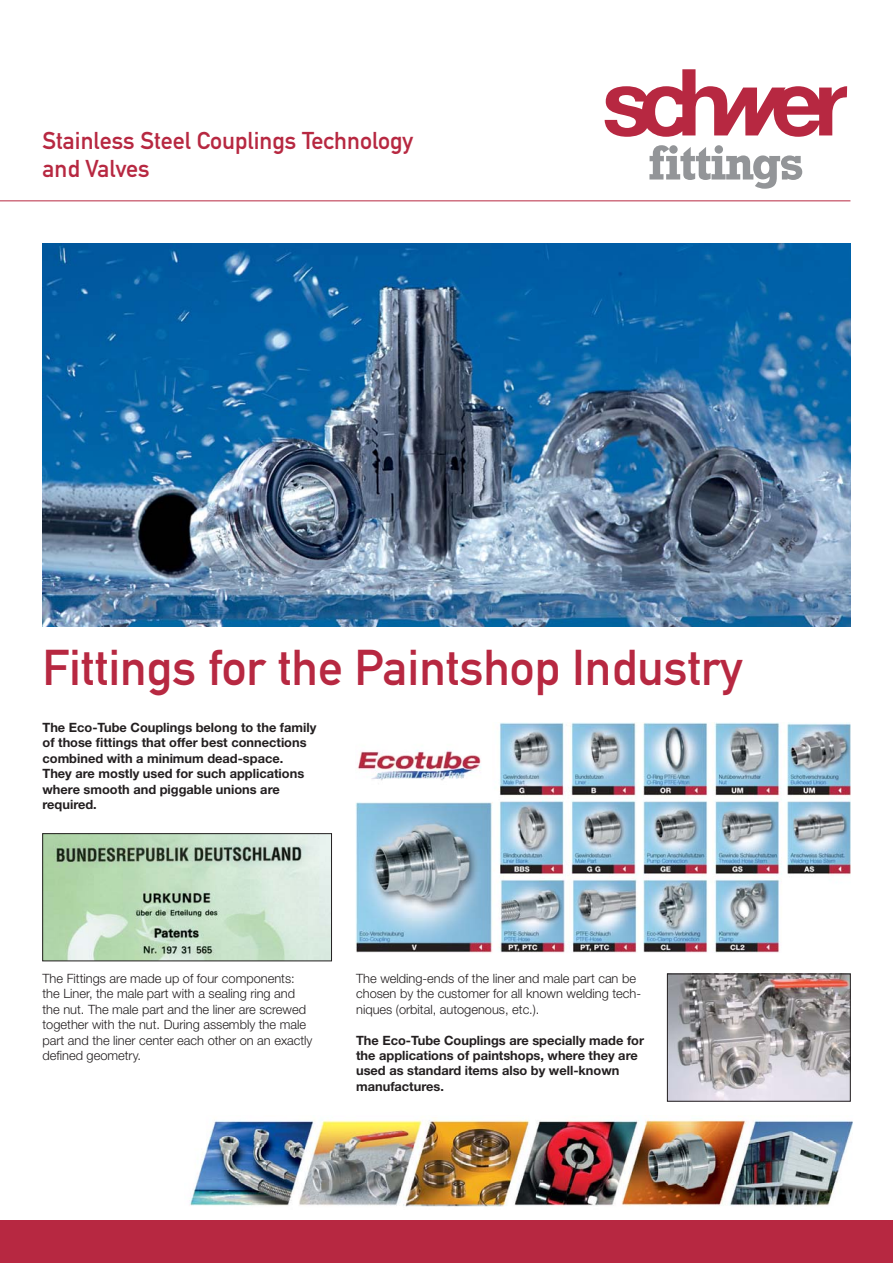
<style>
.page{position:relative;width:893px;height:1263px;background:#fff}
.page>*{position:absolute;margin:0;border:0;box-sizing:border-box;transform-origin:0 0}
.t1{font:49.5px "DIN Mittelschrift";color:#b72841}
.t2{font:24px/28.8px "DIN Mittelschrift";color:#b72841}
.t3{font:300 12.9px/15.5px "Helvetica Neue";color:#231f20}
.t4{font:700 12.9px/15.5px "Helvetica Neue";color:#231f20}
</style>
<div class="page">
<svg style="left:649px;top:145px;width:153px;height:44px"></svg>
<svg style="left:605px;top:69px;width:242px;height:68px"></svg>
<img style="left:43px;top:244px;width:807px;height:383px">
<hr style="left:0;top:200px;width:850px;height:1px;background:#b72841">
<img style="left:190px;top:1119px;width:663px;height:88px">
<img style="left:45px;top:835px;width:285px;height:124px">
<div style="left:43px;top:833px;width:289px;height:128px;border:1px solid #231f20"></div>
<img style="left:355px;top:722px;width:495px;height:231px">
<div style="left:0;top:1220px;width:893px;height:43px;background:#b72841"></div>
<img style="left:669px;top:976px;width:179px;height:123px">
<div style="left:667px;top:974px;width:183px;height:127px;border:1px solid #231f20"></div>
<h2 class="t2" style="left:43px;top:128px;width:372px">Stainless Steel Couplings Technology and Valves</h2>
<h1 class="t1" style="left:43px;top:650px;width:701px">Fittings for the Paintshop Industry</h1>
<p class="t4" style="left:43px;top:721px;width:275px">The Eco-Tube Couplings belong to the family of those fittings that offer best connections combined with a minimum dead-space.<br>They are mostly used for such applications where smooth and piggable unions are required.</p>
<p class="t3" style="left:43px;top:972px;width:272px">The Fittings are made up of four components: the Liner, the male part with a sealing ring and the nut. The male part and the liner are screwed together with the nut. During assembly the male part and the liner center each other on an exactly defined geometry.</p>
<p class="t3" style="left:356px;top:972px;width:286px">The welding-ends of the liner and male part can be chosen by the customer for all known welding tech&shy;niques (orbital, autogenous, etc.).</p>
<p class="t4" style="left:356px;top:1033px;width:289px">The Eco-Tube Couplings are specially made for the applications of paintshops, where they are used as standard items also by well-known manufactures.</p>
</div>
